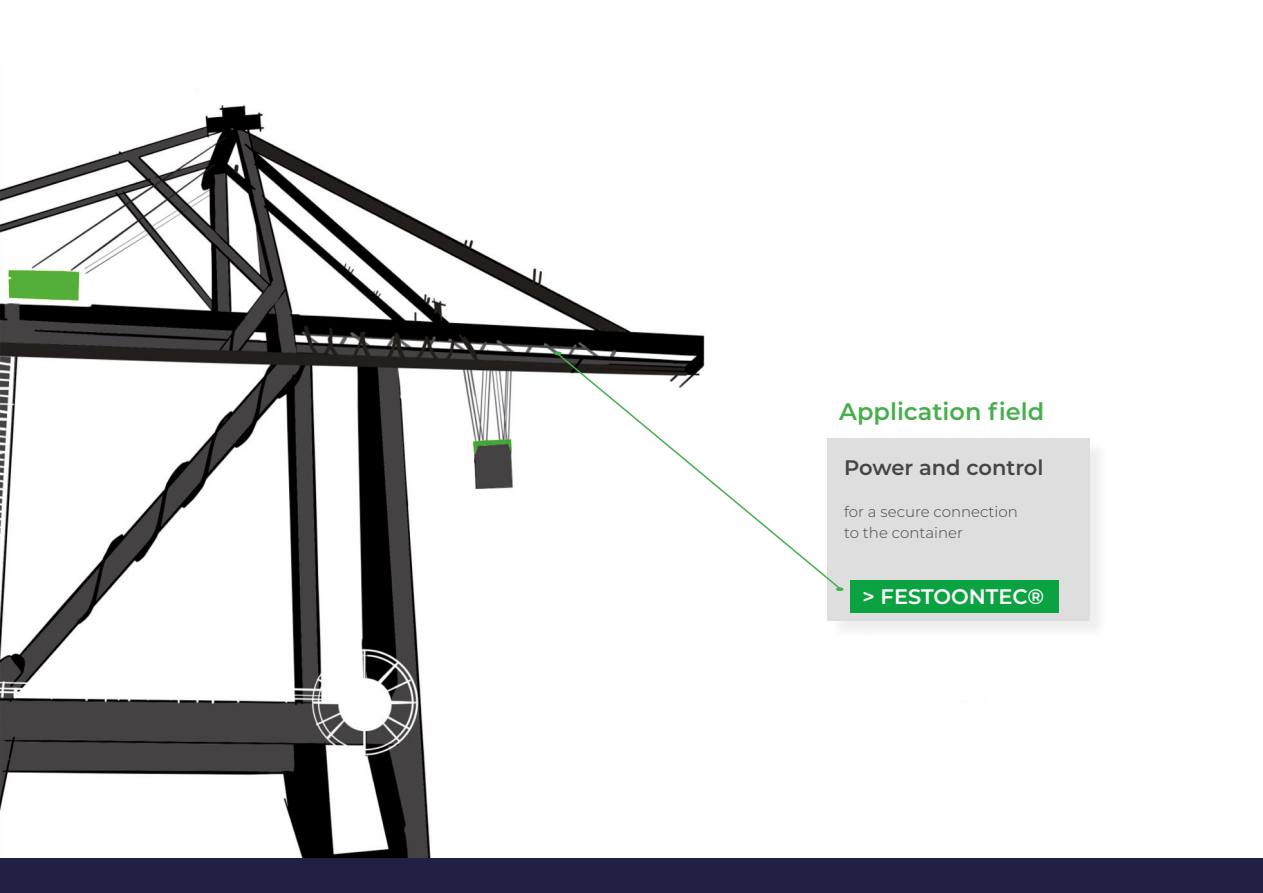
<style>
.page{position:relative;width:1263px;height:893px;background:#fff}
.page>*{position:absolute;margin:0;border:0;box-sizing:border-box;transform-origin:0 0}
.t1{font:600 24px "Montserrat";color:#47ae4c}
.t2{font:600 21px "Montserrat";color:#454545}
.t3{font:600 21px "Montserrat";color:#fff}
.t4{font:300 15px/21px "Montserrat";color:#454545}
</style>
<div class="page">
<img style="left:0;top:105px;width:1128px;height:754px">
<div style="left:0;top:859px;width:1263px;height:34px;background:#211f43"></div>
<div style="left:830px;top:440px;width:279px;height:199px;background:#f5f5f5"></div>
<div style="left:828px;top:438px;width:262px;height:183px;background:#dedede"></div>
<svg style="left:556px;top:352px;width:286px;height:238px"></svg>
<svg style="left:554px;top:351px;width:8px;height:4px"></svg>
<svg style="left:836px;top:587px;width:7px;height:4px"></svg>
<div style="left:850px;top:580px;width:209px;height:33px;background:#0ba341"></div>
<h1 class="t1" style="left:839px;top:395px;width:207px">Application field</h1>
<h2 class="t2" style="left:844px;top:452px;width:201px">Power and control</h2>
<p class="t4" style="left:844px;top:500px;width:175px">for a secure connection to the container</p>
<h2 class="t3" style="left:862px;top:582px;width:183px">&gt; FESTOONTEC®</h2>
</div>
